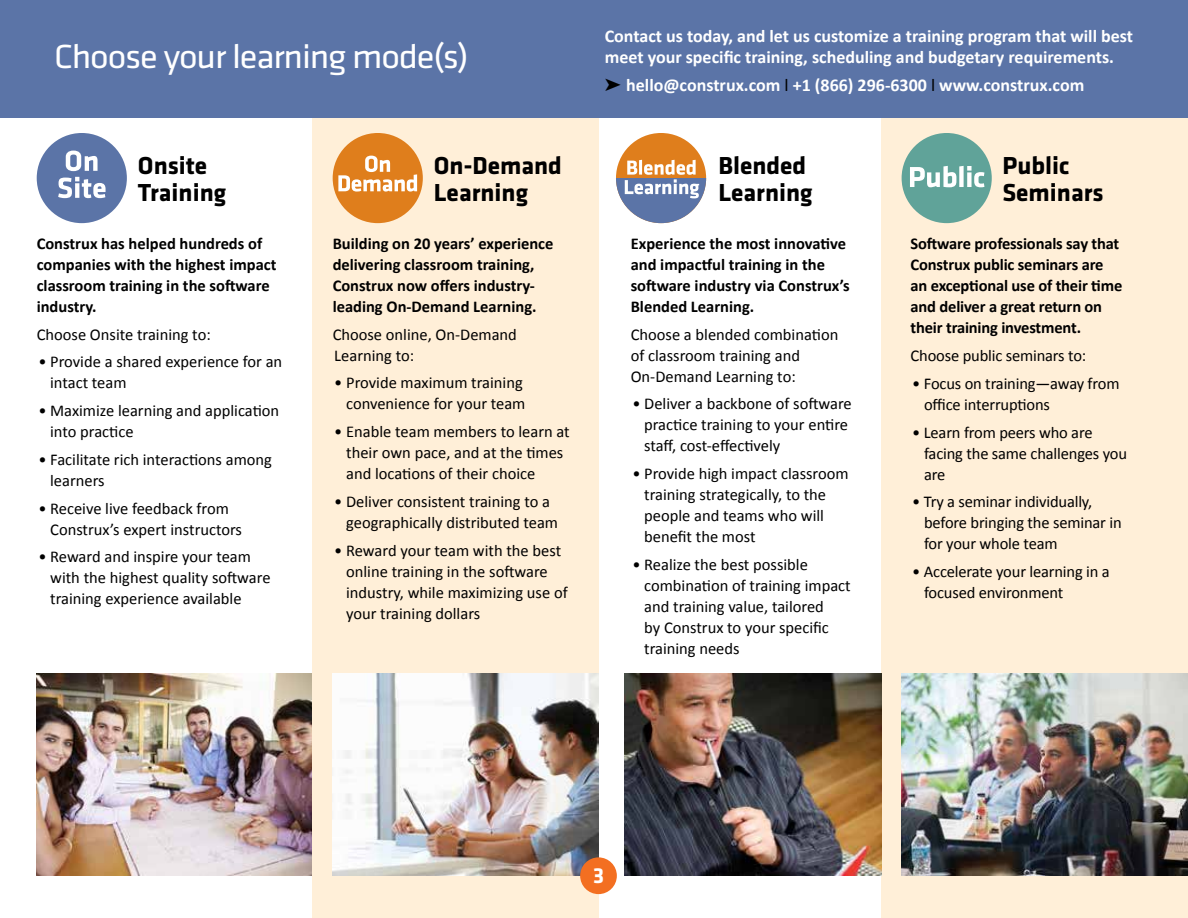
<style>
.page{position:relative;width:1188px;height:918px;background:#fff}
.page>*{position:absolute;margin:0;border:0;box-sizing:border-box;transform-origin:0 0}
.t1{font:34.65px "Klavika";letter-spacing:-.03em;color:#fff;scale:1.06 1}
.t2{font:700 25.5px/27px "Klavika";color:#000}
.t3{font:700 22.5px "Klavika";color:#fff}
.t4{font:700 18px/21px "Calibri";color:#fff}
.t5{font:16.5px/21px "Calibri";color:#000}
.t6{font:700 16.5px/21px "Calibri";color:#000}
.s1{color:#000}
.s2{font-weight:400;color:#000}
</style>
<div class="page">
<img style="left:37px;top:674px;width:275px;height:202px">
<div style="left:312px;top:118px;width:286px;height:800px;background:#ffefd8"></div>
<img style="left:333px;top:674px;width:265px;height:202px">
<div style="left:881px;top:118px;width:307px;height:800px;background:#ffefd8"></div>
<div style="left:0;top:0;width:1188px;height:118px;background:#5b74a7"></div>
<div style="left:37px;top:133px;width:90px;height:90px;background:#5b74a7;border-radius:50%"></div>
<svg style="left:58px;top:177px;width:48px;height:21px"></svg>
<svg style="left:66px;top:151px;width:32px;height:20px"></svg>
<div style="left:902px;top:133px;width:90px;height:90px;background:#60a399;border-radius:50%"></div>
<svg style="left:910px;top:166px;width:74px;height:21px"></svg>
<div style="left:616px;top:133px;width:90px;height:90px;background:#df7e1c;border-radius:50%"></div>
<svg style="left:616px;top:178px;width:90px;height:45px;fill:#5b74a7"></svg>
<svg style="left:625px;top:160px;width:74px;height:38px"></svg>
<div style="left:333px;top:133px;width:90px;height:90px;background:#df7e1c;border-radius:50%"></div>
<svg style="left:338px;top:156px;width:79px;height:36px"></svg>
<img style="left:624px;top:674px;width:257px;height:202px">
<img style="left:902px;top:674px;width:286px;height:202px">
<div style="left:580px;top:857px;width:37px;height:37px;background:#f36f21;border-radius:50%"></div>
<h1 class="t1" style="left:54px;top:34px;width:393px">Choose your learning mode(s)</h1>
<h2 class="t2" style="left:138px;top:151px;width:90px">Onsite<br>Training</h2>
<p class="t6" style="left:37px;top:232px;width:241px">Construx has helped hundreds of companies with the highest impact classroom training in the software industry.</p>
<p class="t5" style="left:37px;top:323px;width:176px">Choose Onsite training to:</p>
<p class="t5" style="left:50px;top:351px;width:234px;text-indent:-12px">• Provide a shared experience for an intact team</p>
<p class="t5" style="left:50px;top:399px;width:231px;text-indent:-12px">• Maximize learning and application into practice</p>
<p class="t5" style="left:50px;top:448px;width:223px;text-indent:-12px">• Facilitate rich interactions among learners</p>
<p class="t5" style="left:50px;top:497px;width:193px;text-indent:-12px">• Receive live feedback from<br>Construx’s expert instructors</p>
<p class="t5" style="left:50px;top:546px;width:222px;text-indent:-12px">• Reward and inspire your team with the highest quality software training experience available</p>
<h2 class="t2" style="left:434px;top:151px;width:130px">On-Demand<br>Learning</h2>
<p class="t6" style="left:333px;top:232px;width:222px">Building on 20 years’ experience delivering classroom training,<br>Construx now offers industry&shy;leading On-Demand Learning.</p>
<p class="t5" style="left:333px;top:323px;width:186px">Choose online, On-Demand<br>Learning to:</p>
<p class="t5" style="left:334px;top:372px;width:193px;text-align:right">• Provide maximum training convenience for your team</p>
<p class="t5" style="left:346px;top:420px;width:225px;text-indent:-12px">• Enable team members to learn at their own pace, and at the times and locations of their choice</p>
<p class="t5" style="left:346px;top:490px;width:214px;text-indent:-12px">• Deliver consistent training to a geographically distributed team</p>
<p class="t5" style="left:346px;top:539px;width:223px;text-indent:-12px">• Reward your team with the best online training in the software industry, while maximizing use of your training dollars</p>
<p class="t4" style="left:605px;top:25px;width:530px">Contact us today, and let us customize a training program that will best meet your specific training, scheduling and budgetary requirements.</p>
<p class="t4" style="left:605px;top:74px;width:481px"><span class="s1">➤</span> hello@construx.com <span class="s2">l</span> +1 (866) 296-6300 <span class="s2">l</span> www.construx.com</p>
<h2 class="t2" style="left:718px;top:151px;width:96px">Blended<br>Learning</h2>
<p class="t6" style="left:631px;top:232px;width:220px">Experience the most innovative and impactful training in the software industry via Construx’s<br>Blended Learning.</p>
<p class="t5" style="left:631px;top:323px;width:209px">Choose a blended combination of classroom training and<br>On-Demand Learning to:</p>
<p class="t5" style="left:644px;top:393px;width:209px;text-indent:-12px">• Deliver a backbone of software practice training to your entire staff, cost-effectively</p>
<p class="t5" style="left:644px;top:462px;width:206px;text-indent:-12px">• Provide high impact classroom training strategically, to the people and teams who will benefit the most</p>
<p class="t5" style="left:644px;top:553px;width:208px;text-indent:-12px">• Realize the best possible combination of training impact and training value, tailored<br>by Construx to your specific training needs</p>
<h2 class="t2" style="left:1002px;top:151px;width:103px">Public<br>Seminars</h2>
<p class="t6" style="left:911px;top:233px;width:213px">Software professionals say that<br>Construx public seminars are an exceptional use of their time and deliver a great return on their training investment.</p>
<p class="t5" style="left:911px;top:344px;width:177px">Choose public seminars to:</p>
<p class="t5" style="left:924px;top:372px;width:197px;text-indent:-12px">• Focus on training—away from office interruptions</p>
<p class="t5" style="left:924px;top:421px;width:204px;text-indent:-12px">• Learn from peers who are facing the same challenges you are</p>
<p class="t5" style="left:924px;top:491px;width:199px;text-indent:-12px">• Try a seminar individually, before bringing the seminar in for your whole team</p>
<p class="t5" style="left:924px;top:560px;width:187px;text-indent:-12px">• Accelerate your learning in a focused environment</p>
<h3 class="t3" style="left:593px;top:859px;width:12px">3</h3>
</div>
